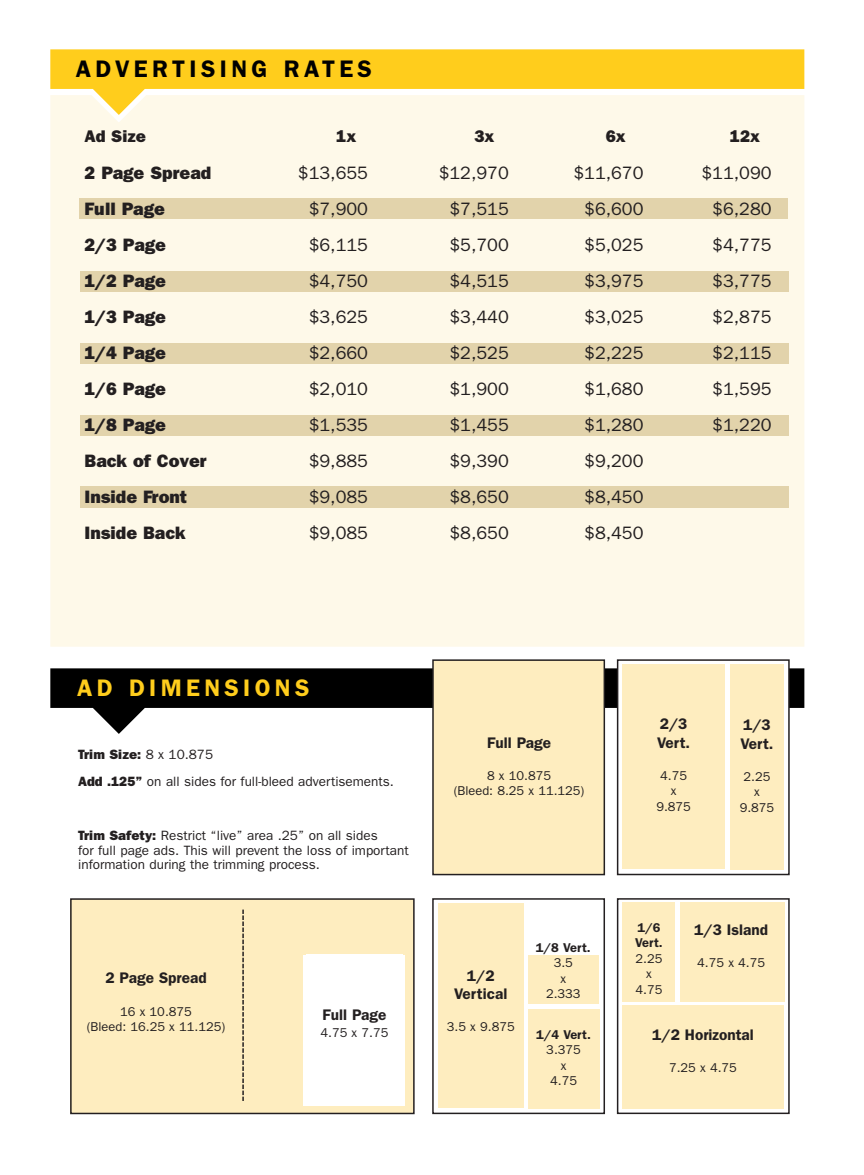
<style>
.page{position:relative;width:864px;height:1175px;background:#fff}
.page>*{position:absolute;margin:0;border:0;box-sizing:border-box;transform-origin:0 0}
.t1{font:600 24px "Franklin Gothic";letter-spacing:.18em;color:#000}
.t2{font:600 24px "Franklin Gothic";letter-spacing:.18em;color:#ffcd1c}
.t3{font:18px "Franklin Gothic";color:#231f20}
.t4{font:800 18px "Franklin Gothic";color:#231f20}
.t5{font:800 16.95px "Franklin Gothic";color:#231f20}
.t6{font:600 15.45px/18.5px "Franklin Gothic";color:#231f20}
.t7{font:13.5px/14.2px "Franklin Gothic";color:#231f20}
.t8{font:12.75px/15.5px "Franklin Gothic";color:#231f20;text-align:center}
.t9{font:600 12.75px/15.5px "Franklin Gothic";color:#231f20}
.s1{font-weight:800}
</style>
<div class="page">
<svg style="left:50px;top:668px;width:754px;height:66px;fill:#000"></svg>
<div style="left:50px;top:115px;width:754px;height:531px;background:#fef9e9"></div>
<svg style="left:50px;top:49px;width:754px;height:66px;fill:#ffcd1c"></svg>
<div style="left:80px;top:486px;width:708px;height:22px;background:#e2d3ab"></div>
<div style="left:80px;top:415px;width:708px;height:21px;background:#e2d3ab"></div>
<div style="left:80px;top:342px;width:708px;height:21px;background:#e2d3ab"></div>
<div style="left:80px;top:271px;width:708px;height:21px;background:#e2d3ab"></div>
<div style="left:80px;top:198px;width:708px;height:21px;background:#e2d3ab"></div>
<div style="left:433px;top:660px;width:171px;height:214px;background:#feedbf"></div>
<div style="left:432px;top:659px;width:173px;height:216px;border:2px solid #231f20"></div>
<div style="left:432px;top:898px;width:173px;height:216px;border:2px solid #231f20"></div>
<svg style="left:622px;top:902px;width:163px;height:207px"></svg>
<div style="left:617px;top:898px;width:173px;height:216px;border:2px solid #231f20"></div>
<div style="left:618px;top:660px;width:171px;height:214px;background:#fff"></div>
<div style="left:617px;top:659px;width:173px;height:216px;border:2px solid #231f20"></div>
<div style="left:71px;top:899px;width:343px;height:214px;background:#feedbf"></div>
<div style="left:70px;top:898px;width:345px;height:216px;border:2px solid #231f20"></div>
<div style="left:438px;top:903px;width:85px;height:205px;background:#feedbf"></div>
<div style="left:623px;top:1005px;width:161px;height:103px;background:#feedbf"></div>
<div style="left:623px;top:664px;width:102px;height:205px;background:#feedbf"></div>
<div style="left:680px;top:902px;width:104px;height:99px;background:#feedbf"></div>
<div style="left:623px;top:902px;width:52px;height:99px;background:#feedbf"></div>
<div style="left:730px;top:664px;width:53px;height:205px;background:#feedbf"></div>
<div style="left:528px;top:1009px;width:71px;height:99px;background:#feedbf"></div>
<div style="left:528px;top:955px;width:71px;height:49px;background:#feedbf"></div>
<div style="left:304px;top:955px;width:101px;height:150px;background:#fff"></div>
<div style="left:306px;top:954px;width:97px;height:151px;background:#fff"></div>
<svg style="left:242px;top:909px;width:2px;height:192px"></svg>
<h1 class="t1" style="left:76px;top:60px;width:298px">ADVERTISING RATES</h1>
<p class="t5" style="left:85px;top:130px;width:63px">Ad Size</p>
<p class="t5" style="left:336px;top:130px;width:21px">1x</p>
<p class="t5" style="left:474px;top:130px;width:21px">3x</p>
<p class="t5" style="left:606px;top:130px;width:21px">6x</p>
<p class="t5" style="left:730px;top:130px;width:32px">12x</p>
<p class="t4" style="left:85px;top:166px;width:128px">2 Page Spread</p>
<p class="t3" style="left:298px;top:166px;width:72px">$13,655</p>
<p class="t3" style="left:439px;top:166px;width:72px">$12,970</p>
<p class="t3" style="left:573px;top:166px;width:72px">$11,670</p>
<p class="t3" style="left:701px;top:166px;width:72px">$11,090</p>
<p class="t4" style="left:85px;top:202px;width:82px">Full Page</p>
<p class="t3" style="left:309px;top:202px;width:61px">$7,900</p>
<p class="t3" style="left:449px;top:202px;width:61px">$7,515</p>
<p class="t3" style="left:584px;top:202px;width:61px">$6,600</p>
<p class="t3" style="left:712px;top:202px;width:61px">$6,280</p>
<p class="t4" style="left:85px;top:238px;width:83px">2/3 Page</p>
<p class="t3" style="left:309px;top:238px;width:61px">$6,115</p>
<p class="t3" style="left:449px;top:238px;width:61px">$5,700</p>
<p class="t3" style="left:584px;top:238px;width:61px">$5,025</p>
<p class="t3" style="left:712px;top:238px;width:61px">$4,775</p>
<p class="t4" style="left:85px;top:274px;width:83px">1/2 Page</p>
<p class="t3" style="left:309px;top:274px;width:61px">$4,750</p>
<p class="t3" style="left:449px;top:274px;width:61px">$4,515</p>
<p class="t3" style="left:584px;top:274px;width:61px">$3,975</p>
<p class="t3" style="left:712px;top:274px;width:61px">$3,775</p>
<p class="t4" style="left:85px;top:310px;width:83px">1/3 Page</p>
<p class="t3" style="left:309px;top:310px;width:61px">$3,625</p>
<p class="t3" style="left:449px;top:310px;width:61px">$3,440</p>
<p class="t3" style="left:584px;top:310px;width:61px">$3,025</p>
<p class="t3" style="left:712px;top:310px;width:61px">$2,875</p>
<p class="t4" style="left:85px;top:346px;width:83px">1/4 Page</p>
<p class="t3" style="left:309px;top:346px;width:61px">$2,660</p>
<p class="t3" style="left:449px;top:346px;width:61px">$2,525</p>
<p class="t3" style="left:584px;top:346px;width:61px">$2,225</p>
<p class="t3" style="left:712px;top:346px;width:61px">$2,115</p>
<p class="t4" style="left:85px;top:382px;width:83px">1/6 Page</p>
<p class="t3" style="left:309px;top:382px;width:61px">$2,010</p>
<p class="t3" style="left:449px;top:382px;width:61px">$1,900</p>
<p class="t3" style="left:584px;top:382px;width:61px">$1,680</p>
<p class="t3" style="left:712px;top:382px;width:61px">$1,595</p>
<p class="t4" style="left:85px;top:418px;width:83px">1/8 Page</p>
<p class="t3" style="left:309px;top:418px;width:61px">$1,535</p>
<p class="t3" style="left:449px;top:418px;width:61px">$1,455</p>
<p class="t3" style="left:584px;top:418px;width:61px">$1,280</p>
<p class="t3" style="left:712px;top:418px;width:61px">$1,220</p>
<p class="t4" style="left:85px;top:454px;width:124px">Back of Cover</p>
<p class="t3" style="left:309px;top:454px;width:61px">$9,885</p>
<p class="t3" style="left:449px;top:454px;width:61px">$9,390</p>
<p class="t3" style="left:584px;top:454px;width:61px">$9,200</p>
<p class="t4" style="left:85px;top:490px;width:104px">Inside Front</p>
<p class="t3" style="left:309px;top:490px;width:61px">$9,085</p>
<p class="t3" style="left:449px;top:490px;width:61px">$8,650</p>
<p class="t3" style="left:584px;top:490px;width:61px">$8,450</p>
<p class="t4" style="left:85px;top:526px;width:102px">Inside Back</p>
<p class="t3" style="left:309px;top:526px;width:61px">$9,085</p>
<p class="t3" style="left:449px;top:526px;width:61px">$8,650</p>
<p class="t3" style="left:584px;top:526px;width:61px">$8,450</p>
<h1 class="t2" style="left:77px;top:679px;width:234px">AD DIMENSIONS</h1>
<p class="t7" style="left:78px;top:742px;width:317px;line-height:26.2px"><span class="s1">Trim Size:</span> 8 x 10.875<br><span class="s1">Add .125”</span> on all sides for full-bleed advertisements.</p>
<p class="t7" style="left:78px;top:829px;width:332px"><span class="s1">Trim Safety:</span> Restrict “live” area .25” on all sides<br>for full page ads. This will prevent the loss of important information during the trimming process.</p>
<p class="t6" style="left:105px;top:970px;width:103px">2 Page Spread</p>
<p class="t8" style="left:87px;top:1004px;width:140px">16 x 10.875<br>(Bleed: 16.25 x 11.125)</p>
<p class="t6" style="left:322px;top:1007px;width:66px">Full Page</p>
<p class="t8" style="left:321px;top:1026px;width:69px">4.75 x 7.75</p>
<p class="t6" style="left:487px;top:734px;width:66px">Full Page</p>
<p class="t8" style="left:454px;top:769px;width:132px">8 x 10.875<br>(Bleed: 8.25 x 11.125)</p>
<p class="t6" style="left:454px;top:967px;width:55px;text-align:center">1/2<br>Vertical</p>
<p class="t8" style="left:447px;top:1020px;width:69px">3.5 x 9.875</p>
<p class="t9" style="left:536px;top:941px;width:56px">1/8 Vert.</p>
<p class="t8" style="left:546px;top:956px;width:36px">3.5<br>x<br>2.333</p>
<p class="t9" style="left:536px;top:1028px;width:56px">1/4 Vert.</p>
<p class="t8" style="left:546px;top:1043px;width:36px">3.375 x<br>4.75</p>
<p class="t6" style="left:657px;top:716px;width:35px">2/3<br>Vert.</p>
<p class="t8" style="left:656px;top:769px;width:36px">4.75 x<br>9.875</p>
<p class="t6" style="left:741px;top:717px;width:35px">1/3<br>Vert.</p>
<p class="t8" style="left:740px;top:770px;width:36px">2.25 x<br>9.875</p>
<p class="t9" style="left:635px;top:921px;width:29px">1/6<br>Vert.</p>
<p class="t8" style="left:636px;top:951px;width:28px">2.25 x<br>4.75</p>
<p class="t6" style="left:694px;top:922px;width:75px">1/3 Island</p>
<p class="t8" style="left:697px;top:956px;width:69px">4.75 x 4.75</p>
<p class="t6" style="left:652px;top:1027px;width:103px">1/2 Horizontal</p>
<p class="t8" style="left:669px;top:1061px;width:69px">7.25 x 4.75</p>
</div>
